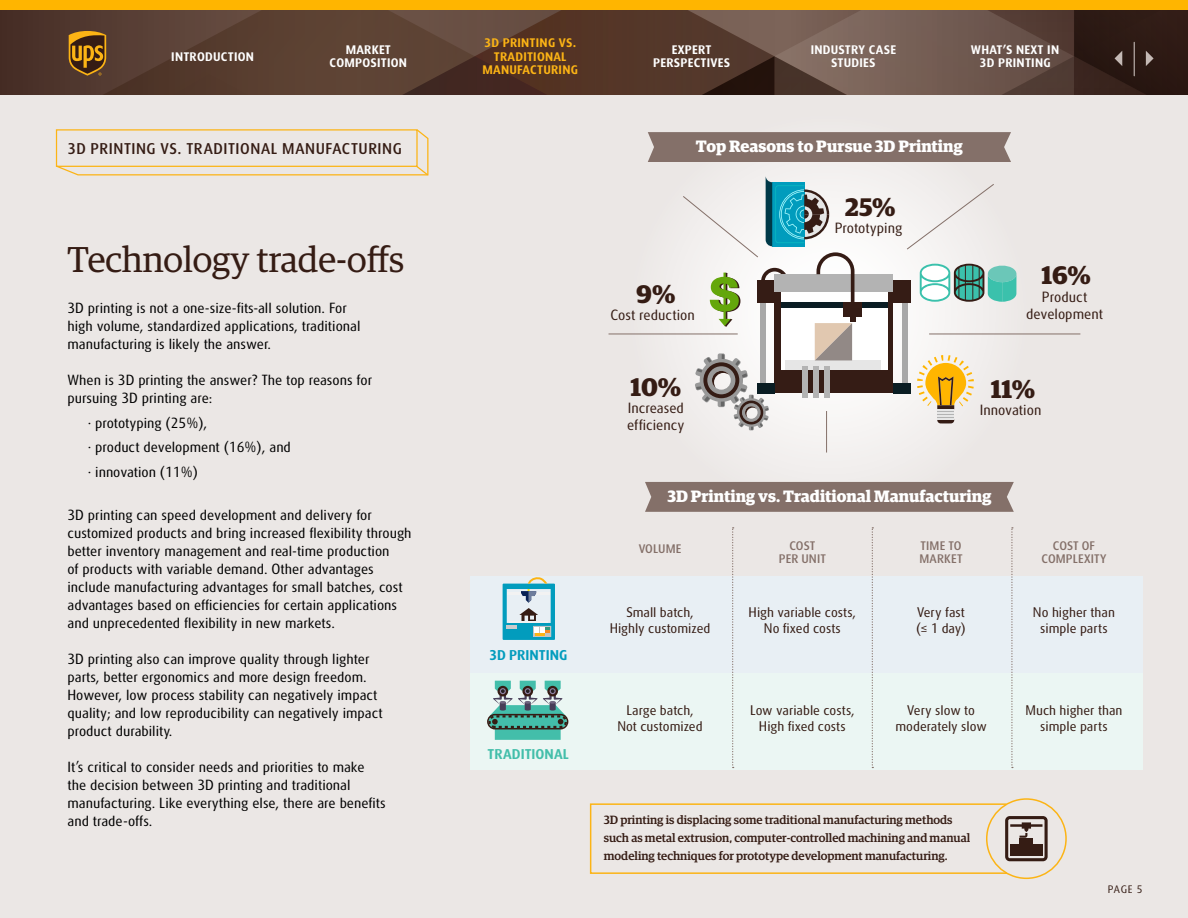
<style>
.page{position:relative;width:1188px;height:918px;background:#ebe7e5}
.page>*{position:absolute;margin:0;border:0;box-sizing:border-box;transform-origin:0 0}
.t1{font:36px "Guardian Egyp";color:#351c14}
.t2{font:700 25.5px "Guardian Egyp";letter-spacing:-.005em;color:#351c14}
.t3{font:700 16.5px "Guardian Egyp";color:#fff}
.t4{font:500 15px "UPS Sans";letter-spacing:.035em;color:#351c14}
.t5{font:14.4px/17.5px "UPS Sans";color:#351c14;text-align:center}
.t6{font:14.25px/18px "UPS Sans";color:#000}
.t7{font:700 13.8px "UPS Sans";letter-spacing:.005em;color:#43beaa}
.t8{font:700 13.8px "UPS Sans";color:#029cbd}
.t9{font:13.5px/16.5px "UPS Sans";color:#351c14;text-align:center}
.t10{font:500 12px/18px "Guardian Egyp";color:#351c14}
.t11{font:700 12px/13.5px "UPS Sans";letter-spacing:.02em;color:#fff;text-align:center}
.t12{font:500 12px/13.5px "UPS Sans";letter-spacing:.01em;color:#847069;text-align:center}
.t13{font:700 12px/13.5px "UPS Sans";letter-spacing:.02em;color:#fcb415;text-align:center}
.t14{font:10.5px "UPS Sans";color:#351c14}
</style>
<div class="page">
<div style="left:629px;top:114px;width:398px;height:398px;background:#f2efee;border-radius:199px"></div>
<div style="left:774px;top:274px;width:119px;height:119px;background:#351c15"></div>
<div style="left:781px;top:292px;width:106px;height:78px;background:#fff"></div>
<div style="left:786px;top:360px;width:95px;height:10px;background:#e6e6e6"></div>
<div style="left:802px;top:366px;width:6px;height:32px;background:#b3b3b3"></div>
<div style="left:760px;top:303px;width:6px;height:80px;background:#a8a8a8"></div>
<div style="left:781px;top:302px;width:106px;height:6px;background:#0a1d23"></div>
<div style="left:813px;top:366px;width:6px;height:32px;background:#b3b3b3"></div>
<div style="left:824px;top:366px;width:5px;height:32px;background:#b3b3b3"></div>
<div style="left:757px;top:280px;width:17px;height:23px;background:#351c15"></div>
<div style="left:757px;top:383px;width:17px;height:10px;background:#0a1d23"></div>
<div style="left:902px;top:303px;width:6px;height:80px;background:#a8a8a8"></div>
<div style="left:893px;top:280px;width:18px;height:23px;background:#351c15"></div>
<div style="left:893px;top:383px;width:18px;height:10px;background:#0a1d23"></div>
<div style="left:844px;top:302px;width:18px;height:15px;background:#351c15"></div>
<svg style="left:761px;top:268px;width:27px;height:12px"></svg>
<div style="left:774px;top:274px;width:119px;height:18px;background:#b3b3b3"></div>
<svg style="left:817px;top:252px;width:37px;height:50px"></svg>
<svg style="left:815px;top:317px;width:40px;height:43px"></svg>
<svg style="left:766px;top:178px;width:63px;height:68px"></svg>
<svg style="left:920px;top:264px;width:97px;height:38px"></svg>
<svg style="left:695px;top:353px;width:74px;height:77px"></svg>
<svg style="left:710px;top:273px;width:30px;height:54px"></svg>
<svg style="left:917px;top:355px;width:57px;height:69px"></svg>
<svg style="left:907px;top:184px;width:87px;height:66px"></svg>
<hr style="left:609px;top:334px;width:129px;height:1px;background:#847069">
<hr style="left:929px;top:334px;width:151px;height:1px;background:#847069">
<hr style="left:826px;top:411px;width:1px;height:42px;background:#847069">
<svg style="left:683px;top:196px;width:75px;height:62px"></svg>
<svg style="left:55px;top:129px;width:374px;height:47px"></svg>
<div style="left:648px;top:132px;width:363px;height:30px;background:#847069"></div>
<div style="left:0;top:10px;width:25px;height:84px;background:#462d25"></div>
<div style="left:0;top:0;width:1188px;height:10px;background:#ffb500"></div>
<div style="left:986px;top:798px;width:81px;height:81px;border:2px solid #fcb415;border-radius:50%"></div>
<svg style="left:589px;top:803px;width:459px;height:72px"></svg>
<div style="left:645px;top:482px;width:369px;height:30px;background:#847069"></div>
<div style="left:470px;top:577px;width:672px;height:96px;background:#e8eff4"></div>
<div style="left:470px;top:673px;width:672px;height:96px;background:#ebf6f3"></div>
<div style="left:495px;top:729px;width:66px;height:11px;background:#43beaa"></div>
<svg style="left:487px;top:681px;width:81px;height:48px"></svg>
<svg style="left:503px;top:576px;width:52px;height:64px"></svg>
<svg style="left:1011px;top:527px;width:2px;height:241px"></svg>
<svg style="left:872px;top:527px;width:1px;height:241px"></svg>
<svg style="left:732px;top:527px;width:2px;height:241px"></svg>
<svg style="left:25px;top:10px;width:1163px;height:84px;background:#594034"></svg>
<p class="t13" style="left:483px;top:36px;width:97px">3D PRINTING VS.<br>TRADITIONAL<br>MANUFACTURING</p>
<p class="t11" style="left:171px;top:50px;width:84px">INTRODUCTION</p>
<p class="t11" style="left:330px;top:43px;width:79px">MARKET<br>COMPOSITION</p>
<p class="t11" style="left:653px;top:43px;width:79px">EXPERT<br>PERSPECTIVES</p>
<p class="t11" style="left:811px;top:43px;width:87px">INDUSTRY CASE<br>STUDIES</p>
<p class="t11" style="left:971px;top:43px;width:90px">WHAT’S NEXT IN<br>3D PRINTING</p>
<p class="t4" style="left:68px;top:140px;width:336px">3D PRINTING VS. TRADITIONAL MANUFACTURING</p>
<h1 class="t1" style="left:68px;top:235px;width:338px">Technology trade-offs</h1>
<p class="t6" style="left:68px;top:299px;width:295px">3D printing is not a one-size-fits-all solution. For high volume, standardized applications, traditional manufacturing is likely the answer.</p>
<p class="t6" style="left:68px;top:371px;width:306px">When is 3D printing the answer? The top reasons for pursuing 3D printing are:</p>
<p class="t6" style="left:88px;top:410px;width:205px;line-height:24.8px">· prototyping (25%),<br>· product development (16%), and · innovation (11%)</p>
<p class="t6" style="left:68px;top:506px;width:346px">3D printing can speed development and delivery for customized products and bring increased flexibility through better inventory management and real-time production<br>of products with variable demand. Other advantages include manufacturing advantages for small batches, cost advantages based on efficiencies for certain applications and unprecedented flexibility in new markets.</p>
<p class="t6" style="left:68px;top:650px;width:317px">3D printing also can improve quality through lighter parts, better ergonomics and more design freedom.<br>However, low process stability can negatively impact quality; and low reproducibility can negatively impact product durability.</p>
<p class="t6" style="left:68px;top:758px;width:320px">It’s critical to consider needs and priorities to make the decision between 3D printing and traditional manufacturing. Like everything else, there are benefits and trade-offs.</p>
<p class="t8" style="left:489px;top:647px;width:80px">3D PRINTING</p>
<p class="t7" style="left:487px;top:746px;width:83px">TRADITIONAL</p>
<p class="t3" style="left:696px;top:133px;width:268px">Top Reasons to Pursue 3D Printing</p>
<h2 class="t2" style="left:845px;top:187px;width:52px">25%</h2>
<h2 class="t2" style="left:636px;top:275px;width:41px">9%</h2>
<p class="t5" style="left:610px;top:307px;width:86px">Cost reduction</p>
<p class="t5" style="left:835px;top:219px;width:69px">Prototyping</p>
<h2 class="t2" style="left:1042px;top:255px;width:51px">16%</h2>
<p class="t5" style="left:1026px;top:288px;width:78px">Product development</p>
<h2 class="t2" style="left:630px;top:368px;width:52px">10%</h2>
<h2 class="t2" style="left:991px;top:370px;width:46px">11%</h2>
<p class="t5" style="left:628px;top:399px;width:58px">Increased</p>
<p class="t5" style="left:980px;top:401px;width:63px">Innovation</p>
<p class="t5" style="left:627px;top:417px;width:59px">efficiency</p>
<p class="t3" style="left:667px;top:483px;width:326px">3D Printing vs. Traditional Manufacturing</p>
<p class="t12" style="left:639px;top:542px;width:44px">VOLUME</p>
<p class="t12" style="left:779px;top:539px;width:49px">COST<br>PER UNIT</p>
<p class="t12" style="left:919px;top:539px;width:45px;text-align:left">TIME TO<br>MARKET</p>
<p class="t12" style="left:1042px;top:539px;width:66px">COST OF<br>COMPLEXITY</p>
<p class="t9" style="left:610px;top:604px;width:102px">Small batch,<br>Highly customized</p>
<p class="t9" style="left:749px;top:604px;width:109px">High variable costs,<br>No fixed costs</p>
<p class="t9" style="left:916px;top:604px;width:51px;text-align:left">Very fast (≤ 1 day)</p>
<p class="t9" style="left:1033px;top:604px;width:83px">No higher than simple parts</p>
<p class="t9" style="left:617px;top:701px;width:87px">Large batch,<br>Not customized</p>
<p class="t9" style="left:750px;top:701px;width:106px">Low variable costs,<br>High fixed costs</p>
<p class="t9" style="left:895px;top:701px;width:93px">Very slow to moderately slow</p>
<p class="t9" style="left:1025px;top:701px;width:99px">Much higher than simple parts</p>
<p class="t10" style="left:604px;top:810px;width:368px">3D printing is displacing some traditional manufacturing methods such as metal extrusion, computer-controlled machining and manual modeling techniques for prototype development manufacturing.</p>
<p class="t14" style="left:1108px;top:883px;width:36px">PAGE 5</p>
</div>
